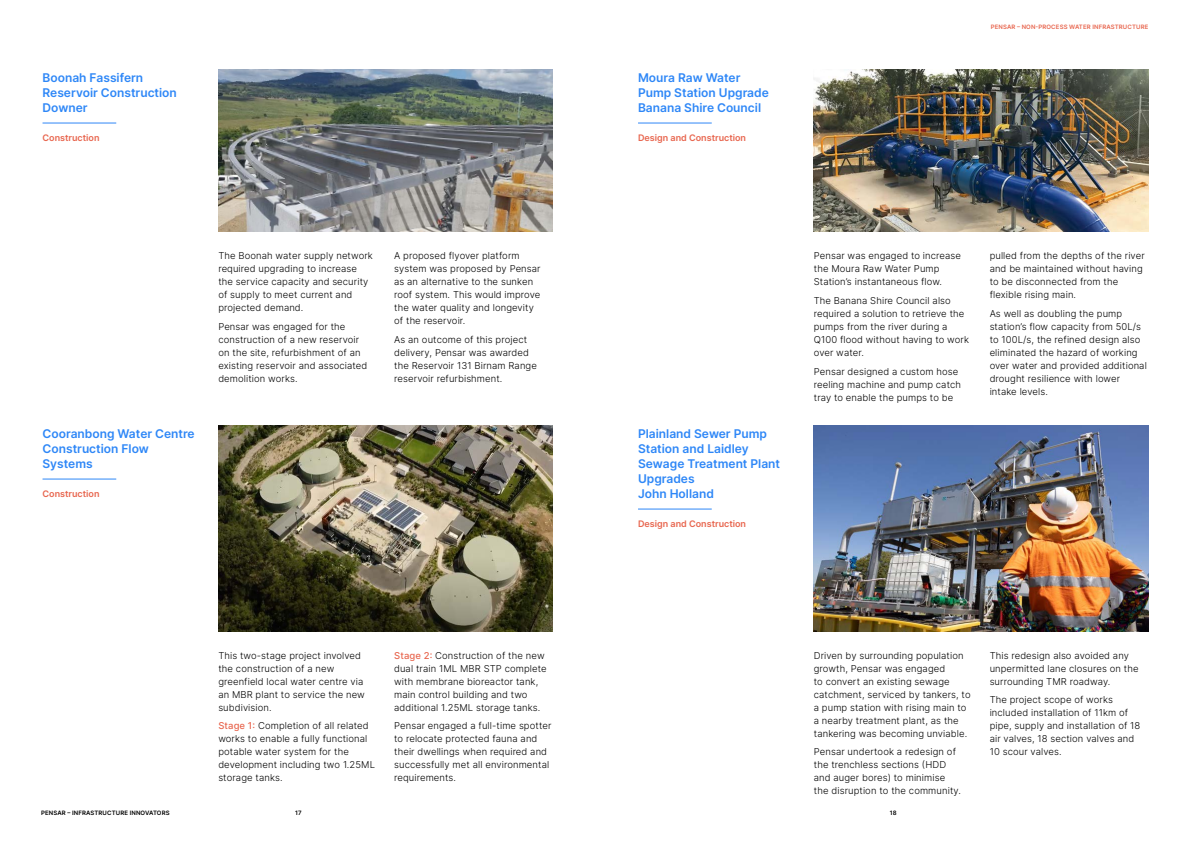
<style>
.page{position:relative;width:1191px;height:842px;background:#fff}
.page>*{position:absolute;margin:0;border:0;box-sizing:border-box;transform-origin:0 0}
.t1{font:600 12px/15px "Inter";color:#2e87f7}
.t2{font:300 9.5px/13px "Inter";letter-spacing:.01em;color:#000}
.t3{font:600 9px "Inter";color:#e8664f}
.t4{font:600 6px "Inter";letter-spacing:.02em;color:#e8664f}
.t5{font:600 6px "Inter";letter-spacing:.02em;color:#000}
.s1{font-weight:500;color:#e8664f}
</style>
<div class="page">
<hr style="left:43px;top:123px;width:73px;height:1px;background:#2e87f7">
<img style="left:218px;top:70px;width:335px;height:161px">
<hr style="left:43px;top:479px;width:73px;height:1px;background:#2e87f7">
<img style="left:218px;top:426px;width:335px;height:205px">
<img style="left:814px;top:426px;width:334px;height:205px">
<hr style="left:638px;top:123px;width:73px;height:1px;background:#2e87f7">
<hr style="left:638px;top:509px;width:73px;height:1px;background:#2e87f7">
<img style="left:814px;top:70px;width:334px;height:161px">
<p class="t1" style="left:43px;top:69px;width:136px">Boonah Fassifern<br>Reservoir Construction<br>Downer</p>
<p class="t3" style="left:43px;top:131px;width:58px">Construction</p>
<p class="t1" style="left:43px;top:425px;width:154px">Cooranbong Water Centre<br>Construction Flow<br>Systems</p>
<p class="t3" style="left:43px;top:487px;width:58px">Construction</p>
<p class="t2" style="left:218px;top:249px;width:156px">The Boonah water supply network required upgrading to increase the service capacity and security of supply to meet current and projected demand.</p>
<p class="t2" style="left:218px;top:320px;width:150px">Pensar was engaged for the construction of a new reservoir on the site, refurbishment of an existing reservoir and associated demolition works.</p>
<p class="t2" style="left:394px;top:249px;width:148px">A proposed flyover platform system was proposed by Pensar as an alternative to the sunken roof system. This would improve the water quality and longevity of the reservoir.</p>
<p class="t2" style="left:394px;top:333px;width:144px">As an outcome of this project delivery, Pensar was awarded the Reservoir 131 Birnam Range reservoir refurbishment.</p>
<p class="t1" style="left:638px;top:69px;width:132px">Moura Raw Water<br>Pump Station Upgrade<br>Banana Shire Council</p>
<p class="t3" style="left:638px;top:131px;width:110px">Design and Construction</p>
<p class="t4" style="left:990px;top:23px;width:159px">PENSAR – NON-PROCESS WATER INFRASTRUCTURE</p>
<p class="t1" style="left:638px;top:425px;width:144px">Plainland Sewer Pump<br>Station and Laidley<br>Sewage Treatment Plant<br>Upgrades<br>John Holland</p>
<p class="t3" style="left:638px;top:517px;width:110px">Design and Construction</p>
<p class="t2" style="left:814px;top:249px;width:149px">Pensar was engaged to increase the Moura Raw Water Pump<br>Station’s instantaneous flow.</p>
<p class="t2" style="left:814px;top:294px;width:157px">The Banana Shire Council also required a solution to retrieve the pumps from the river during a<br>Q100 flood without having to work over water.</p>
<p class="t2" style="left:814px;top:364px;width:149px">Pensar designed a custom hose reeling machine and pump catch tray to enable the pumps to be</p>
<p class="t2" style="left:989px;top:249px;width:157px">pulled from the depths of the river and be maintained without having to be disconnected from the flexible rising main.</p>
<p class="t2" style="left:989px;top:307px;width:159px">As well as doubling the pump station’s flow capacity from 50L/s to 100L/s, the refined design also eliminated the hazard of working over water and provided additional drought resilience with lower intake levels.</p>
<p class="t2" style="left:218px;top:649px;width:148px">This two-stage project involved the construction of a new greenfield local water centre via an MBR plant to service the new subdivision.</p>
<p class="t2" style="left:218px;top:719px;width:158px"><span class="s1">Stage 1:</span> Completion of all related works to enable a fully functional potable water system for the development including two 1.25ML storage tanks.</p>
<p class="t2" style="left:394px;top:648px;width:154px"><span class="s1">Stage 2:</span> Construction of the new dual train 1ML MBR STP complete with membrane bioreactor tank, main control building and two additional 1.25ML storage tanks.</p>
<p class="t2" style="left:394px;top:719px;width:159px">Pensar engaged a full-time spotter to relocate protected fauna and their dwellings when required and successfully met all environmental requirements.</p>
<p class="t2" style="left:814px;top:649px;width:158px">Driven by surrounding population growth, Pensar was engaged<br>to convert an existing sewage catchment, serviced by tankers, to a pump station with rising main to a nearby treatment plant, as the tankering was becoming unviable.</p>
<p class="t2" style="left:814px;top:745px;width:149px">Pensar undertook a redesign of the trenchless sections (HDD and auger bores) to minimise the disruption to the community.</p>
<p class="t5" style="left:41px;top:808px;width:130px">PENSAR – INFRASTRUCTURE INNOVATORS</p>
<p class="t5" style="left:295px;top:808px;width:8px">17</p>
<p class="t5" style="left:890px;top:808px;width:8px">18</p>
<p class="t2" style="left:989px;top:648px;width:150px">This redesign also avoided any unpermitted lane closures on the surrounding TMR roadway.</p>
<p class="t2" style="left:989px;top:693px;width:152px">The project scope of works included installation of 11km of pipe, supply and installation of 18 air valves, 18 section valves and<br>10 scour valves.</p>
</div>
